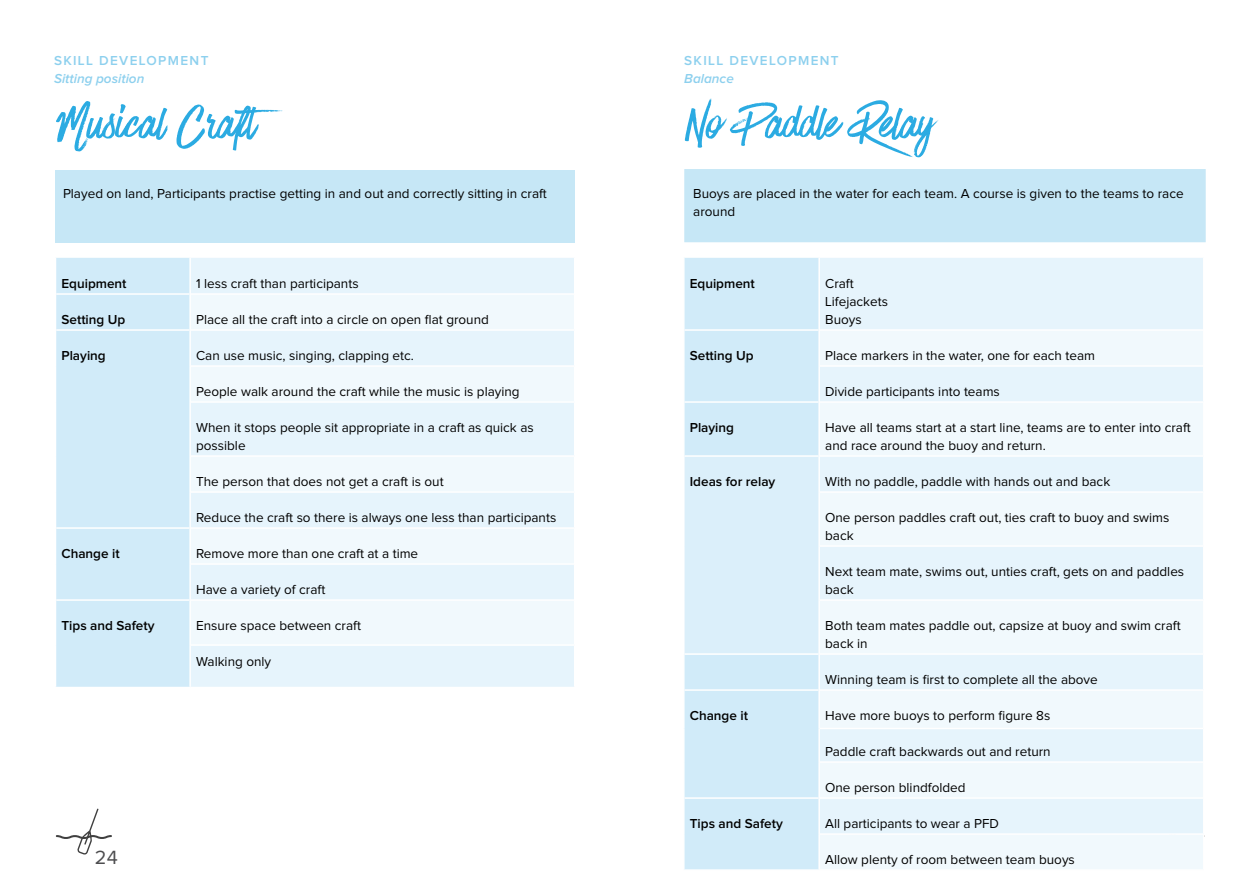
<style>
.page{position:relative;width:1259px;height:893px;background:#fff}
.page>*{position:absolute;margin:0;border:0;box-sizing:border-box;transform-origin:0 0}
.t1{font:54px "Have Heart One";color:#2babe2}
.t2{font:19.8px "Proxima Nova";color:#4d4d4f}
.t3{font:13.5px/18px "Proxima Nova";color:#000}
.t4{font:600 13.5px "Proxima Nova";color:#000}
.t5{font:600 13.5px "Proxima Nova";letter-spacing:.1em;color:#8dd0ee}
.t6{font:italic 600 13.5px "Proxima Nova";color:#8dd0ee}
</style>
<div class="page">
<svg style="left:56px;top:808px;width:56px;height:47px"></svg>
<div style="left:55px;top:170px;width:520px;height:72px;background:#c6e7f6"></div>
<div style="left:56px;top:258px;width:133px;height:429px;background:#d1ebf9"></div>
<div style="left:191px;top:258px;width:383px;height:429px;background:#e6f4fc"></div>
<svg style="left:191px;top:295px;width:383px;height:349px;fill:#f1f9fd"></svg>
<hr style="left:56px;top:293px;width:133px;height:2px;background:#fff">
<hr style="left:56px;top:329px;width:133px;height:2px;background:#fff">
<hr style="left:56px;top:527px;width:133px;height:2px;background:#fff">
<hr style="left:191px;top:644px;width:384px;height:2px;background:#fff">
<hr style="left:56px;top:599px;width:133px;height:2px;background:#fff">
<hr style="left:191px;top:365px;width:384px;height:2px;background:#fff">
<hr style="left:191px;top:401px;width:384px;height:2px;background:#fff">
<hr style="left:191px;top:455px;width:384px;height:2px;background:#fff">
<hr style="left:191px;top:491px;width:384px;height:2px;background:#fff">
<hr style="left:191px;top:527px;width:384px;height:2px;background:#fff">
<hr style="left:191px;top:293px;width:383px;height:2px;background:#fff">
<hr style="left:191px;top:329px;width:384px;height:2px;background:#fff">
<hr style="left:191px;top:563px;width:383px;height:2px;background:#fff">
<hr style="left:191px;top:599px;width:383px;height:2px;background:#fff">
<div style="left:684px;top:169px;width:521px;height:73px;background:#c6e7f6"></div>
<div style="left:684px;top:258px;width:134px;height:611px;background:#d1ebf9"></div>
<div style="left:820px;top:258px;width:383px;height:71px;background:#e6f4fc"></div>
<svg style="left:820px;top:331px;width:383px;height:538px;fill:#f1f9fd"></svg>
<div style="left:684px;top:456px;width:135px;height:198px;background:#dbeffa"></div>
<hr style="left:684px;top:329px;width:134px;height:2px;background:#fff">
<hr style="left:684px;top:401px;width:134px;height:2px;background:#fff">
<hr style="left:684px;top:455px;width:134px;height:2px;background:#fff">
<hr style="left:684px;top:653px;width:134px;height:2px;background:#fff">
<hr style="left:684px;top:689px;width:134px;height:2px;background:#fff">
<hr style="left:820px;top:833px;width:384px;height:2px;background:#fff">
<hr style="left:684px;top:797px;width:134px;height:2px;background:#fff">
<hr style="left:820px;top:455px;width:384px;height:2px;background:#fff">
<hr style="left:820px;top:491px;width:384px;height:2px;background:#fff">
<hr style="left:820px;top:545px;width:384px;height:2px;background:#fff">
<hr style="left:820px;top:599px;width:384px;height:2px;background:#fff">
<hr style="left:820px;top:653px;width:384px;height:2px;background:#fff">
<hr style="left:820px;top:689px;width:384px;height:2px;background:#fff">
<hr style="left:820px;top:365px;width:383px;height:2px;background:#fff">
<hr style="left:820px;top:401px;width:384px;height:2px;background:#fff">
<hr style="left:818px;top:456px;width:2px;height:36px;background:#fff">
<hr style="left:818px;top:492px;width:2px;height:54px;background:#fff">
<hr style="left:818px;top:546px;width:2px;height:54px;background:#fff">
<hr style="left:818px;top:600px;width:2px;height:54px;background:#fff">
<hr style="left:820px;top:728px;width:383px;height:1px;background:#fff">
<hr style="left:820px;top:761px;width:383px;height:2px;background:#fff">
<hr style="left:820px;top:797px;width:383px;height:2px;background:#fff">
<p class="t5" style="left:54px;top:54px;width:156px">SKILL DEVELOPMENT</p>
<p class="t6" style="left:54px;top:72px;width:92px">Sitting position</p>
<p class="t5" style="left:684px;top:54px;width:156px">SKILL DEVELOPMENT</p>
<p class="t6" style="left:684px;top:72px;width:51px">Balance</p>
<h1 class="t1" style="left:55px;top:94px;width:243px">Musical Craft</h1>
<p class="t3" style="left:63px;top:185px;width:485px">Played on land, Participants practise getting in and out and correctly sitting in craft</p>
<h1 class="t1" style="left:684px;top:94px;width:250px">No Paddle Relay</h1>
<p class="t3" style="left:693px;top:185px;width:492px">Buoys are placed in the water for each team. A course is given to the teams to race around</p>
<p class="t4" style="left:61px;top:277px;width:67px">Equipment</p>
<p class="t3" style="left:196px;top:275px;width:164px">1 less craft than participants</p>
<p class="t4" style="left:61px;top:313px;width:65px">Setting Up</p>
<p class="t3" style="left:196px;top:311px;width:294px">Place all the craft into a circle on open flat ground</p>
<p class="t4" style="left:61px;top:349px;width:46px">Playing</p>
<p class="t3" style="left:196px;top:347px;width:219px">Can use music, singing, clapping etc.</p>
<p class="t3" style="left:196px;top:383px;width:325px">People walk around the craft while the music is playing</p>
<p class="t3" style="left:196px;top:419px;width:339px">When it stops people sit appropriate in a craft as quick as possible</p>
<p class="t3" style="left:196px;top:473px;width:249px">The person that does not get a craft is out</p>
<p class="t3" style="left:196px;top:509px;width:362px">Reduce the craft so there is always one less than participants</p>
<p class="t4" style="left:61px;top:547px;width:60px">Change it</p>
<p class="t3" style="left:196px;top:545px;width:224px">Remove more than one craft at a time</p>
<p class="t3" style="left:196px;top:581px;width:131px">Have a variety of craft</p>
<p class="t4" style="left:61px;top:619px;width:95px">Tips and Safety</p>
<p class="t3" style="left:196px;top:617px;width:166px">Ensure space between craft</p>
<p class="t3" style="left:196px;top:653px;width:77px">Walking only</p>
<h2 class="t2" style="left:95px;top:848px;width:24px">24</h2>
<p class="t4" style="left:690px;top:277px;width:67px">Equipment</p>
<p class="t3" style="left:825px;top:275px;width:64px">Craft<br>Lifejackets<br>Buoys</p>
<p class="t4" style="left:690px;top:349px;width:65px">Setting Up</p>
<p class="t3" style="left:825px;top:347px;width:271px">Place markers in the water, one for each team</p>
<p class="t3" style="left:825px;top:383px;width:176px">Divide participants into teams</p>
<p class="t4" style="left:690px;top:421px;width:46px">Playing</p>
<p class="t3" style="left:825px;top:419px;width:367px">Have all teams start at a start line, teams are to enter into craft and race around the buoy and return.</p>
<p class="t4" style="left:690px;top:475px;width:87px">Ideas for relay</p>
<p class="t3" style="left:825px;top:473px;width:286px">With no paddle, paddle with hands out and back</p>
<p class="t3" style="left:825px;top:509px;width:346px">One person paddles craft out, ties craft to buoy and swims back</p>
<p class="t3" style="left:825px;top:563px;width:360px">Next team mate, swims out, unties craft, gets on and paddles back</p>
<p class="t3" style="left:825px;top:617px;width:357px">Both team mates paddle out, capsize at buoy and swim craft back in</p>
<p class="t3" style="left:825px;top:671px;width:274px">Winning team is first to complete all the above</p>
<p class="t4" style="left:690px;top:709px;width:60px">Change it</p>
<p class="t3" style="left:825px;top:707px;width:227px">Have more buoys to perform figure 8s</p>
<p class="t3" style="left:825px;top:743px;width:227px">Paddle craft backwards out and return</p>
<p class="t3" style="left:825px;top:779px;width:142px">One person blindfolded</p>
<p class="t4" style="left:690px;top:817px;width:95px">Tips and Safety</p>
<p class="t3" style="left:825px;top:815px;width:175px">All participants to wear a PFD</p>
<p class="t3" style="left:825px;top:851px;width:251px">Allow plenty of room between team buoys</p>
</div>
